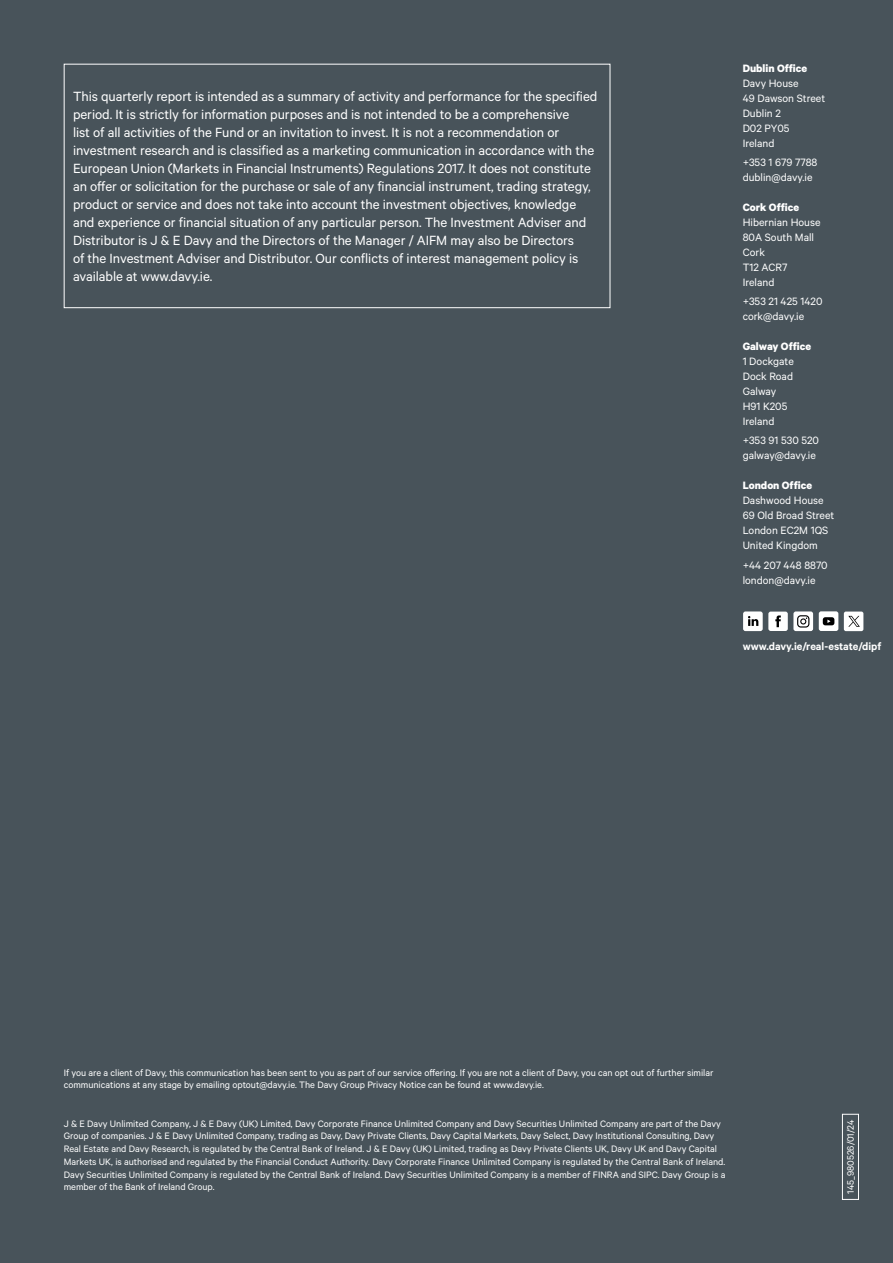
<style>
.page{position:relative;width:893px;height:1263px;background:#48535a}
.page>*{position:absolute;margin:0;border:0;box-sizing:border-box;transform-origin:0 0}
.t1{font:15px/18px "Calibre";letter-spacing:-.005em;color:#fff}
.t2{font:12px/15px "Calibre";color:#fff}
.t3{font:700 12px "Calibre";color:#fff}
.t4{font:600 12px "Calibre";color:#fff}
.t5{font:10.5px/12.8px "Calibre";color:#fff}
</style>
<div class="page">
<div style="left:842px;top:1114px;width:17px;height:86px;border:1px solid #fff"></div>
<div style="left:743px;top:611px;width:20px;height:20px;background:#fff;border-radius:2px"></div>
<svg style="left:748px;top:616px;width:10px;height:10px"></svg>
<div style="left:768px;top:612px;width:20px;height:19px;background:#fff;border-radius:2px"></div>
<svg style="left:775px;top:615px;width:6px;height:12px"></svg>
<div style="left:819px;top:611px;width:19px;height:20px;background:#fff;border-radius:2px"></div>
<svg style="left:823px;top:617px;width:11px;height:8px"></svg>
<div style="left:844px;top:611px;width:19px;height:20px;background:#fff;border-radius:2px"></div>
<svg style="left:848px;top:616px;width:12px;height:11px"></svg>
<div style="left:793px;top:611px;width:20px;height:20px;background:#fff;border-radius:2px"></div>
<svg style="left:797px;top:615px;width:12px;height:12px"></svg>
<div style="left:64px;top:64px;width:546px;height:244px;border:1px solid #fff"></div>
<p class="t1" style="left:73px;top:87px;width:526px">This quarterly report is intended as a summary of activity and performance for the specified period. It is strictly for information purposes and is not intended to be a comprehensive<br>list of all activities of the Fund or an invitation to invest. It is not a recommendation or investment research and is classified as a marketing communication in accordance with the European Union (Markets in Financial Instruments) Regulations 2017. It does not constitute an offer or solicitation for the purchase or sale of any financial instrument, trading strategy, product or service and does not take into account the investment objectives, knowledge and experience or financial situation of any particular person. The Investment Adviser and Distributor is J &amp; E Davy and the Directors of the Manager / AIFM may also be Directors<br>of the Investment Adviser and Distributor. Our conflicts of interest management policy is available at www.davy.ie.</p>
<p class="t3" style="left:743px;top:61px;width:66px">Dublin Office</p>
<p class="t2" style="left:743px;top:75px;width:84px">Davy House<br>49 Dawson Street<br>Dublin 2<br>D02 PY05<br>Ireland</p>
<p class="t2" style="left:743px;top:154px;width:76px">+353 1 679 7788 dublin@davy.ie</p>
<p class="t3" style="left:743px;top:200px;width:58px">Cork Office</p>
<p class="t2" style="left:743px;top:214px;width:79px">Hibernian House<br>80A South Mall<br>Cork<br>T12 ACR7<br>Ireland</p>
<p class="t2" style="left:743px;top:293px;width:81px">+353 21 425 1420 cork@davy.ie</p>
<p class="t3" style="left:743px;top:339px;width:70px">Galway Office</p>
<p class="t2" style="left:743px;top:353px;width:53px">1 Dockgate<br>Dock Road<br>Galway<br>H91 K205<br>Ireland</p>
<p class="t2" style="left:743px;top:433px;width:78px">+353 91 530 520 galway@davy.ie</p>
<p class="t3" style="left:743px;top:478px;width:71px">London Office</p>
<p class="t2" style="left:743px;top:493px;width:93px">Dashwood House<br>69 Old Broad Street<br>London EC2M 1QS<br>United Kingdom</p>
<p class="t2" style="left:743px;top:557px;width:86px">+44 207 448 8870 london@davy.ie</p>
<p class="t4" style="left:743px;top:639px;width:140px">www.davy.ie/real-estate/dipf</p>
<p class="t5" style="left:64px;top:1065px;width:651px">If you are a client of Davy, this communication has been sent to you as part of our service offering. If you are not a client of Davy, you can opt out of further similar communications at any stage by emailing optout@davy.ie. The Davy Group Privacy Notice can be found at www.davy.ie.</p>
<p class="t5" style="left:64px;top:1116px;width:663px">J &amp; E Davy Unlimited Company, J &amp; E Davy (UK) Limited, Davy Corporate Finance Unlimited Company and Davy Securities Unlimited Company are part of the Davy Group of companies. J &amp; E Davy Unlimited Company, trading as Davy, Davy Private Clients, Davy Capital Markets, Davy Select, Davy Institutional Consulting, Davy Real Estate and Davy Research, is regulated by the Central Bank of Ireland. J &amp; E Davy (UK) Limited, trading as Davy Private Clients UK, Davy UK and Davy Capital Markets UK, is authorised and regulated by the Financial Conduct Authority. Davy Corporate Finance Unlimited Company is regulated by the Central Bank of Ireland.<br>Davy Securities Unlimited Company is regulated by the Central Bank of Ireland. Davy Securities Unlimited Company is a member of FINRA and SIPC. Davy Group is a member of the Bank of Ireland Group.</p>
<p class="t5" style="left:844px;top:1194px;width:76px;rotate:-90deg">145_980526/01/24</p>
</div>
